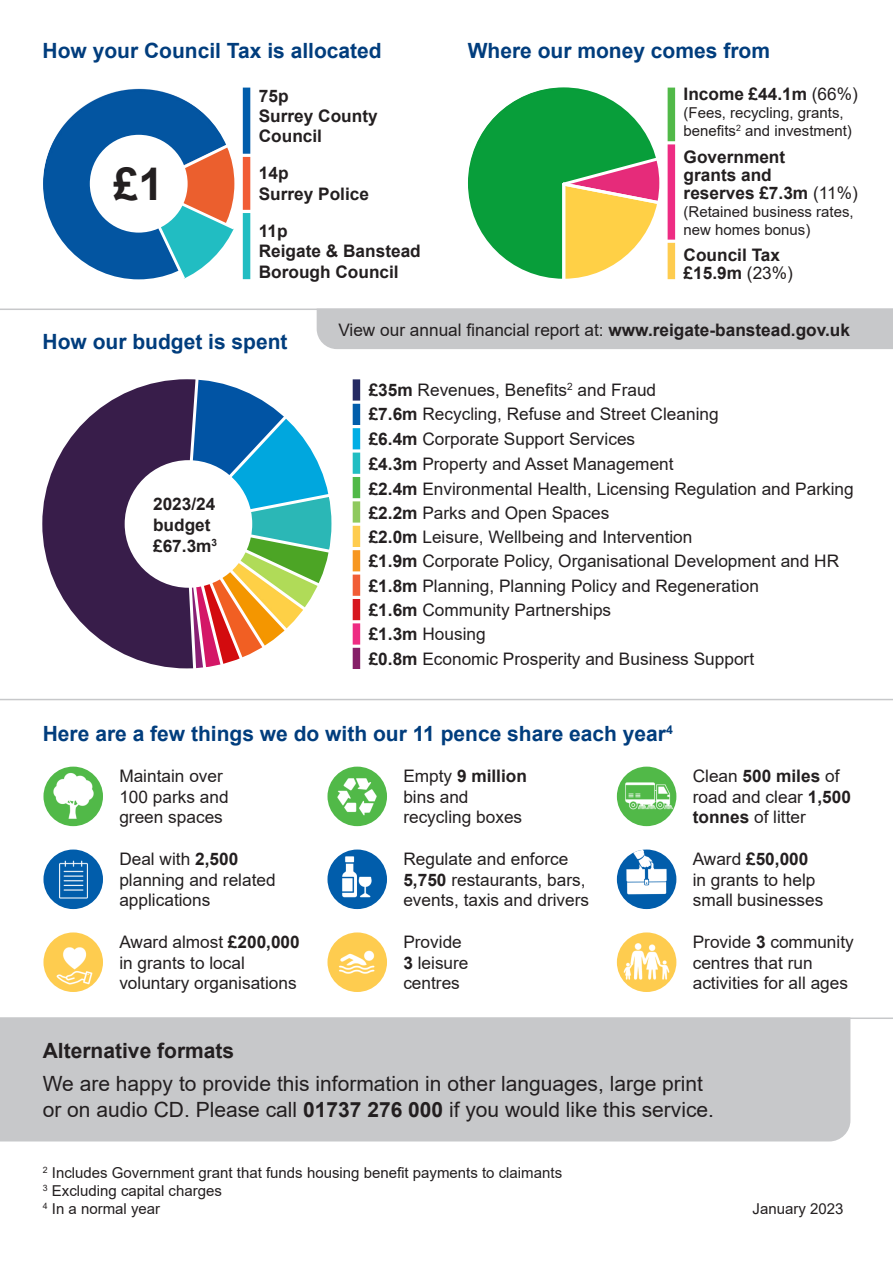
<style>
.page{position:relative;width:893px;height:1263px;background:#fff}
.page>*{position:absolute;margin:0;border:0;box-sizing:border-box;transform-origin:0 0}
.RBBC_body_text{font:700 45px "Arial";color:#231f20}
.RBBC_body_text-2{font:21px/25.2px "Arial";color:#231f20}
.t1{font:700 21px "Arial";color:#013d7d}
.RBBC_body_text-3{font:700 21px "Arial";color:#231f20}
.RBBC_body_text-4{font:17.25px/20.7px "Arial";color:#231f20}
.RBBC_body_text-5{font:700 17.25px/20.2px "Arial";color:#231f20}
.RBBC_body_text-6{font:15px/18px "Arial";color:#231f20}
.s1{font-weight:400}
.s2{font-weight:700}
</style>
<div class="page">
<div style="left:0;top:1019px;width:850px;height:122px;background:#c7c8ca"></div>
<hr style="left:0;top:1017px;width:893px;height:2px;background:#c7c8ca">
<hr style="left:0;top:699px;width:893px;height:1px;background:#c7c8ca">
<div style="left:317px;top:310px;width:576px;height:39px;background:#c7c8ca"></div>
<hr style="left:0;top:309px;width:893px;height:1px;background:#c7c8ca">
<svg style="left:327px;top:932px;width:60px;height:60px"></svg>
<img style="left:330px;top:935px;width:55px;height:55px">
<img style="left:327px;top:767px;width:60px;height:59px;border-radius:30px">
<img style="left:327px;top:849px;width:60px;height:60px">
<img style="left:617px;top:932px;width:59px;height:60px;border-radius:30px">
<img style="left:43px;top:932px;width:60px;height:60px;border-radius:30px">
<div style="left:617px;top:767px;width:59px;height:59px;background:#51b948;border-radius:50%"></div>
<img style="left:621px;top:769px;width:55px;height:55px">
<img style="left:617px;top:849px;width:59px;height:59px">
<img style="left:43px;top:767px;width:60px;height:59px;border-radius:30px">
<img style="left:43px;top:849px;width:60px;height:60px;border-radius:30px">
<div style="left:668px;top:144px;width:7px;height:96px;background:#ee2c83"></div>
<div style="left:668px;top:88px;width:7px;height:53px;background:#51b948"></div>
<div style="left:668px;top:243px;width:7px;height:36px;background:#fecc4f"></div>
<img style="left:468px;top:87px;width:191px;height:192px;border-radius:96px">
<svg style="left:560px;top:155px;width:100px;height:51px;background:#aa8c6e"></svg>
<hr style="left:562px;top:184px;width:3px;height:98px;background:#fff">
<div style="left:243px;top:213px;width:7px;height:66px;background:#21bdc2"></div>
<div style="left:243px;top:157px;width:7px;height:53px;background:#f15d36"></div>
<div style="left:243px;top:88px;width:7px;height:66px;background:#015dab"></div>
<div style="left:43px;top:88px;width:191px;height:191px;background:#0355a1;border-radius:96px"></div>
<svg style="left:135px;top:180px;width:109px;height:100px"></svg>
<div style="left:90px;top:135px;width:98px;height:98px;background:#fff;border-radius:50%"></div>
<svg style="left:174px;top:137px;width:60px;height:37px"></svg>
<div style="left:42px;top:379px;width:289px;height:289px;background:#381d4a;border-radius:145px"></div>
<svg style="left:182px;top:379px;width:150px;height:290px"></svg>
<div style="left:125px;top:460px;width:127px;height:128px;background:#fff;border-radius:50%"></div>
<div style="left:353px;top:379px;width:7px;height:22px;background:#252a63"></div>
<div style="left:353px;top:404px;width:7px;height:21px;background:#015dab"></div>
<div style="left:353px;top:428px;width:7px;height:21px;background:#00aee5"></div>
<div style="left:353px;top:453px;width:7px;height:21px;background:#21bdc2"></div>
<div style="left:353px;top:477px;width:7px;height:21px;background:#51b948"></div>
<div style="left:353px;top:501px;width:7px;height:22px;background:#8fc95e"></div>
<div style="left:353px;top:526px;width:7px;height:21px;background:#fecc4f"></div>
<div style="left:353px;top:550px;width:7px;height:21px;background:#f79721"></div>
<div style="left:353px;top:575px;width:7px;height:21px;background:#f15d36"></div>
<div style="left:353px;top:599px;width:7px;height:21px;background:#d7171f"></div>
<div style="left:353px;top:623px;width:7px;height:22px;background:#ee2c83"></div>
<div style="left:353px;top:648px;width:7px;height:21px;background:#861f68"></div>
<h2 class="t1" style="left:43px;top:36px;width:341px">How your Council Tax is allocated</h2>
<p class="RBBC_body_text" style="left:114px;top:152px;width:52px">£1</p>
<p class="RBBC_body_text-5" style="left:259px;top:86px;width:120px">75p<br>Surrey County<br>Council</p>
<p class="RBBC_body_text-5" style="left:259px;top:163px;width:112px">14p<br>Surrey Police</p>
<p class="RBBC_body_text-5" style="left:259px;top:221px;width:163px">11p<br>Reigate &amp; Banstead<br>Borough Council</p>
<h2 class="t1" style="left:468px;top:36px;width:304px">Where our money comes from</h2>
<p class="RBBC_body_text-5" style="left:684px;top:84px;width:176px">Income £44.1m <span class="s1">(66%)</span></p>
<p class="RBBC_body_text-6" style="left:684px;top:104px;width:170px">(Fees, recycling, grants, benefits<sup>2</sup> and investment)</p>
<p class="RBBC_body_text-5" style="left:684px;top:148px;width:176px;line-height:18px">Government<br>grants and<br>reserves £7.3m <span class="s1">(11%)</span></p>
<p class="RBBC_body_text-6" style="left:684px;top:202px;width:172px">(Retained business rates, new homes bonus)</p>
<p class="RBBC_body_text-5" style="left:684px;top:246px;width:111px;line-height:18px">Council Tax £15.9m <span class="s1">(23%)</span></p>
<h2 class="t1" style="left:43px;top:327px;width:247px">How our budget is spent</h2>
<p class="RBBC_body_text-5" style="left:153px;top:494px;width:66px;line-height:20.7px">2023/24 budget £67.3m<sup>3</sup></p>
<p class="RBBC_body_text-4" style="left:338px;top:319px;width:513px">View our annual financial report at: <span class="s2">www.reigate-banstead.gov.uk</span></p>
<p class="RBBC_body_text-4" style="left:369px;top:380px;width:289px"><span class="s2">£35m</span> Revenues, Benefits<sup>2</sup> and Fraud</p>
<p class="RBBC_body_text-4" style="left:369px;top:402px;width:351px;line-height:24.3px"><span class="s2">£7.6m</span> Recycling, Refuse and Street Cleaning <span class="s2">£6.4m</span> Corporate Support Services</p>
<p class="RBBC_body_text-4" style="left:369px;top:454px;width:306px"><span class="s2">£4.3m</span> Property and Asset Management</p>
<p class="RBBC_body_text-4" style="left:369px;top:478px;width:486px"><span class="s2">£2.4m</span> Environmental Health, Licensing Regulation and Parking</p>
<p class="RBBC_body_text-4" style="left:369px;top:502px;width:242px"><span class="s2">£2.2m</span> Parks and Open Spaces</p>
<p class="RBBC_body_text-4" style="left:369px;top:527px;width:325px"><span class="s2">£2.0m</span> Leisure, Wellbeing and Intervention</p>
<p class="RBBC_body_text-4" style="left:369px;top:549px;width:472px;line-height:24.3px"><span class="s2">£1.9m</span> Corporate Policy, Organisational Development and HR <span class="s2">£1.8m</span> Planning, Planning Policy and Regeneration</p>
<p class="RBBC_body_text-4" style="left:369px;top:599px;width:244px"><span class="s2">£1.6m</span> Community Partnerships</p>
<p class="RBBC_body_text-4" style="left:369px;top:624px;width:118px"><span class="s2">£1.3m</span> Housing</p>
<p class="RBBC_body_text-4" style="left:369px;top:648px;width:387px"><span class="s2">£0.8m</span> Economic Prosperity and Business Support</p>
<h2 class="t1" style="left:43px;top:719px;width:632px">Here are a few things we do with our 11 pence share each year<sup>4</sup></h2>
<p class="RBBC_body_text-4" style="left:119px;top:765px;width:111px">Maintain over<br>100 parks and green spaces</p>
<p class="RBBC_body_text-4" style="left:403px;top:765px;width:125px">Empty <span class="s2">9 million </span>bins and recycling boxes</p>
<p class="RBBC_body_text-4" style="left:693px;top:765px;width:160px">Clean <span class="s2">500 miles</span> of road and clear <span class="s2">1,500 tonnes</span> of litter</p>
<p class="RBBC_body_text-4" style="left:119px;top:848px;width:158px">Deal with <span class="s2">2,500 </span>planning and related applications</p>
<p class="RBBC_body_text-4" style="left:403px;top:848px;width:187px">Regulate and enforce<br><span class="s2">5,750</span> restaurants, bars, events, taxis and drivers</p>
<p class="RBBC_body_text-4" style="left:693px;top:848px;width:132px">Award <span class="s2">£50,000 </span>in grants to help small businesses</p>
<p class="RBBC_body_text-4" style="left:119px;top:931px;width:182px">Award almost <span class="s2">£200,000 </span>in grants to local voluntary organisations</p>
<p class="RBBC_body_text-4" style="left:403px;top:931px;width:67px">Provide<br><span class="s2">3</span> leisure centres</p>
<p class="RBBC_body_text-4" style="left:693px;top:931px;width:163px">Provide <span class="s2">3</span> community centres that run activities for all ages</p>
<p class="RBBC_body_text-3" style="left:43px;top:1035px;width:193px">Alternative formats</p>
<p class="RBBC_body_text-2" style="left:43px;top:1071px;width:673px">We are happy to provide this information in other languages, large print or on audio CD. Please call <span class="s2">01737 276 000</span> if you would like this service.</p>
<p class="RBBC_body_text-6" style="left:43px;top:1163px;width:521px"><sup>2</sup> Includes Government grant that funds housing benefit payments to claimants</p>
<p class="RBBC_body_text-6" style="left:43px;top:1181px;width:181px"><sup>3</sup> Excluding capital charges</p>
<p class="RBBC_body_text-6" style="left:43px;top:1199px;width:119px"><sup>4</sup> In a normal year</p>
<p class="RBBC_body_text-6" style="left:753px;top:1199px;width:92px">January 2023</p>
</div>
